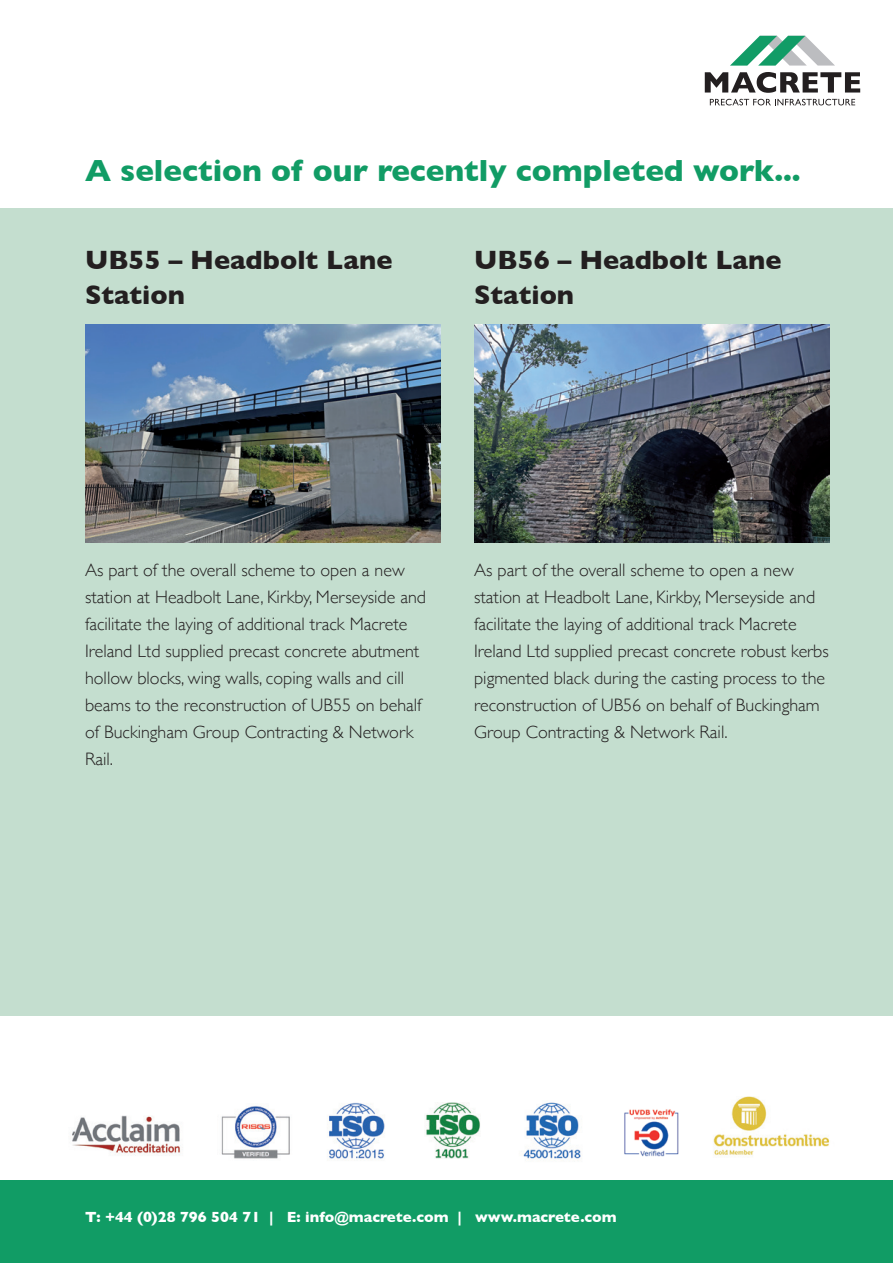
<style>
.page{position:relative;width:893px;height:1263px;background:#fff}
.page>*{position:absolute;margin:0;border:0;box-sizing:border-box;transform-origin:0 0}
.t1{font:700 31.2px "Gill Sans";color:#119c65}
.t2{font:700 27px/34.5px "Gill Sans";color:#231f20}
.t3{font:300 18px/27px "Gill Sans";color:#231f20}
.t4{font:700 15px "Gill Sans";color:#fff}
</style>
<div class="page">
<div style="left:0;top:1180px;width:893px;height:83px;background:#119c65"></div>
<svg style="left:705px;top:72px;width:155px;height:21px"></svg>
<svg style="left:730px;top:36px;width:105px;height:30px"></svg>
<svg style="left:710px;top:99px;width:145px;height:6px"></svg>
<img style="left:72px;top:1115px;width:109px;height:41px">
<img style="left:713px;top:1096px;width:116px;height:59px">
<img style="left:624px;top:1109px;width:55px;height:48px">
<img style="left:221px;top:1106px;width:69px;height:53px">
<img style="left:523px;top:1102px;width:58px;height:57px">
<img style="left:426px;top:1103px;width:54px;height:56px">
<img style="left:329px;top:1102px;width:56px;height:58px">
<div style="left:0;top:208px;width:893px;height:808px;background:#c4decf"></div>
<img style="left:474px;top:324px;width:355px;height:219px">
<img style="left:85px;top:324px;width:355px;height:219px">
<p class="t1" style="left:85px;top:145px;width:717px">A selection of our recently completed work...</p>
<p class="t2" style="left:85px;top:242px;width:309px">UB55 – Headbolt Lane<br>Station</p>
<p class="t2" style="left:474px;top:242px;width:309px">UB56 – Headbolt Lane<br>Station</p>
<p class="t3" style="left:85px;top:556px;width:343px">As part of the overall scheme to open a new station at Headbolt Lane, Kirkby, Merseyside and facilitate the laying of additional track Macrete Ireland Ltd supplied precast concrete abutment hollow blocks, wing walls, coping walls and cill beams to the reconstruction of UB55 on behalf of Buckingham Group Contracting &amp; Network Rail.</p>
<p class="t3" style="left:474px;top:556px;width:356px">As part of the overall scheme to open a new station at Headbolt Lane, Kirkby, Merseyside and facilitate the laying of additional track Macrete Ireland Ltd supplied precast concrete robust kerbs pigmented black during the casting process to the reconstruction of UB56 on behalf of Buckingham Group Contracting &amp; Network Rail.</p>
<p class="t4" style="left:85px;top:1205px;width:533px">T: +44 (0)28 796 504 71 | E: info@macrete.com | www.macrete.com</p>
</div>
